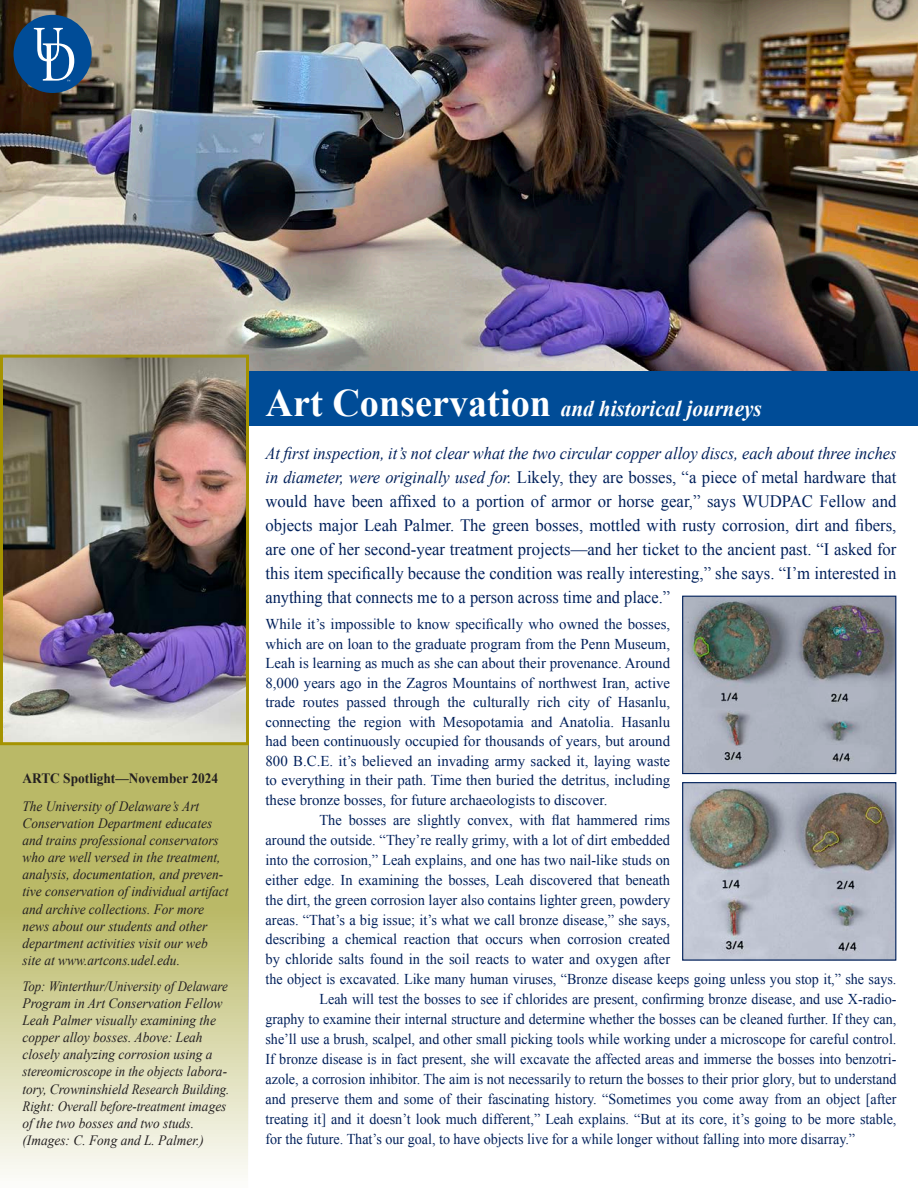
<style>
.page{position:relative;width:918px;height:1188px;background:#fff}
.page>*{position:absolute;margin:0;border:0;box-sizing:border-box;transform-origin:0 0}
.t1{font:italic 700 22.5px "Times New Roman";color:#fff;scale:.94 1}
.t2{font:17.4px/24px "Times New Roman";color:#00205b;text-align:justify;scale:.96 1}
.t3{font:15px/20px "Times New Roman";color:#00205b;scale:.94 1}
.t4{font:15px/20px "Times New Roman";color:#00205b;scale:.96 1}
.t5{font:15px/19.5px "Times New Roman";color:#00205b}
.t6{font:italic 14.25px/17.1px "Times New Roman";color:#231f20;scale:.94 1}
.t7{font:italic 14.25px "Times New Roman";color:#231f20;scale:.9 1}
.t8{font:italic 14.25px "Times New Roman";color:#231f20;scale:.95 1}
.t9{font:700 14.25px "Times New Roman";color:#231f20;scale:.94 1}
.s1{font-style:normal;font-size:39px}
.s2{font-style:italic}
</style>
<div class="page">
<svg style="left:0;top:745px;width:249px;height:430px;background:#cdcc92"></svg>
<img style="left:0;top:0;width:918px;height:371px">
<div style="left:1px;top:371px;width:917px;height:55px;background:#004c97"></div>
<img style="left:4px;top:359px;width:241px;height:382px">
<div style="left:0;top:355px;width:249px;height:390px;border:3px solid #a59301"></div>
<div style="left:14px;top:15px;width:78px;height:78px;background:#004c97;border-radius:50%"></div>
<svg style="left:34px;top:28px;width:40px;height:53px"></svg>
<img style="left:684px;top:784px;width:210px;height:175px">
<div style="left:682px;top:782px;width:214px;height:179px;border:1px solid #00205b"></div>
<img style="left:684px;top:598px;width:210px;height:174px">
<div style="left:682px;top:596px;width:214px;height:178px;border:1px solid #00205b"></div>
<p class="t9" style="left:22px;top:768px;width:210px">ARTC Spotlight—November 2024</p>
<p class="t6" style="left:22px;top:797px;width:190px">The University of Delaware’s Art</p>
<p class="t6" style="left:22px;top:814px;width:221px">Conservation Department educates and trains professional conservators who are well versed in the treatment, analysis, documentation, and preven&shy;tive conservation of individual artifact and archive collections. For more news about our students and other department activities visit our web</p>
<p class="t6" style="left:22px;top:951px;width:169px">site at www.artcons.udel.edu.</p>
<p class="t7" style="left:22px;top:976px;width:230px">Top: Winterthur/University of Delaware</p>
<p class="t8" style="left:22px;top:993px;width:212px">Program in Art Conservation Fellow</p>
<p class="t6" style="left:22px;top:1011px;width:207px">Leah Palmer visually examining the</p>
<p class="t6" style="left:22px;top:1029px;width:204px">copper alloy bosses. Above: Leah closely analyzing corrosion using a</p>
<p class="t7" style="left:22px;top:1062px;width:229px">stereomicroscope in the objects labora-</p>
<p class="t6" style="left:22px;top:1080px;width:222px">tory, Crowninshield Research Building.<br>Right: Overall before-treatment images</p>
<p class="t6" style="left:23px;top:1114px;width:184px">of the two bosses and two studs.</p>
<p class="t6" style="left:23px;top:1131px;width:195px">(Images: C. Fong and L. Palmer.)</p>
<p class="t1" style="left:266px;top:393px;width:529px"><span class="s1">Art Conservation</span> and historical journeys</p>
<p class="t2" style="left:265px;top:441px;width:659px"><span class="s2">At first inspection, it’s not clear what the two circular copper alloy discs, each about three inches in diameter, were originally used for.</span> Likely, they are bosses, “a piece of metal hardware that would have been affixed to a portion of armor or horse gear,” says WUDPAC Fellow and objects major Leah Palmer. The green bosses, mottled with rusty corrosion, dirt and fibers, are one of her second-year treatment projects—and her ticket to the ancient past. “I asked for this item specifically because the condition was really interesting,” she says. “I’m interested in anything that connects me to a person across time and place.”</p>
<p class="t5" style="left:266px;top:614px;width:406px">While it’s impossible to know specifically who owned the bosses, which are on loan to the graduate program from the Penn Museum,</p>
<p class="t5" style="left:266px;top:653px;width:406px">Leah is learning as much as she can about their provenance. Around<br>8,000 years ago in the Zagros Mountains of northwest Iran, active</p>
<p class="t5" style="left:266px;top:692px;width:406px">trade routes passed through the culturally rich city of Hasanlu,</p>
<p class="t5" style="left:266px;top:712px;width:406px;text-align:justify">connecting the region with Mesopotamia and Anatolia. Hasanlu had been continuously occupied for thousands of years, but around 800 B.C.E. it’s believed an invading army sacked it, laying waste to everything in their path. Time then buried the detritus, including</p>
<p class="t5" style="left:266px;top:790px;width:343px">these bronze bosses, for future archaeologists to discover.</p>
<p class="t4" style="left:266px;top:810px;width:423px;text-align:right">The bosses are slightly convex, with flat hammered rims<br>around the outside. “They’re really grimy, with a lot of dirt embedded</p>
<p class="t4" style="left:266px;top:849px;width:423px;text-align:justify">into the corrosion,” Leah explains, and one has two nail-like studs on either edge. In examining the bosses, Leah discovered that beneath the dirt, the green corrosion layer also contains lighter green, powdery</p>
<p class="t4" style="left:266px;top:909px;width:423px">areas. “That’s a big issue; it’s what we call bronze disease,” she says, describing a chemical reaction that occurs when corrosion created</p>
<p class="t4" style="left:266px;top:949px;width:659px">by chloride salts found in the soil reacts to water and oxygen after<br>the object is excavated. Like many human viruses, “Bronze disease keeps going unless you stop it,” she says.</p>
<p class="t3" style="left:320px;top:989px;width:615px">Leah will test the bosses to see if chlorides are present, confirming bronze disease, and use X-radio-</p>
<p class="t3" style="left:266px;top:1009px;width:673px">graphy to examine their internal structure and determine whether the bosses can be cleaned further. If they can,</p>
<p class="t3" style="left:266px;top:1029px;width:673px">she’ll use a brush, scalpel, and other small picking tools while working under a microscope for careful control.</p>
<p class="t3" style="left:266px;top:1049px;width:673px">If bronze disease is in fact present, she will excavate the affected areas and immerse the bosses into benzotri&shy;azole, a corrosion inhibitor. The aim is not necessarily to return the bosses to their prior glory, but to understand</p>
<p class="t3" style="left:266px;top:1089px;width:673px">and preserve them and some of their fascinating history. “Sometimes you come away from an object [after treating it] and it doesn’t look much different,” Leah explains. “But at its core, it’s going to be more stable,</p>
<p class="t3" style="left:266px;top:1129px;width:629px">for the future. That’s our goal, to have objects live for a while longer without falling into more disarray.”</p>
</div>
